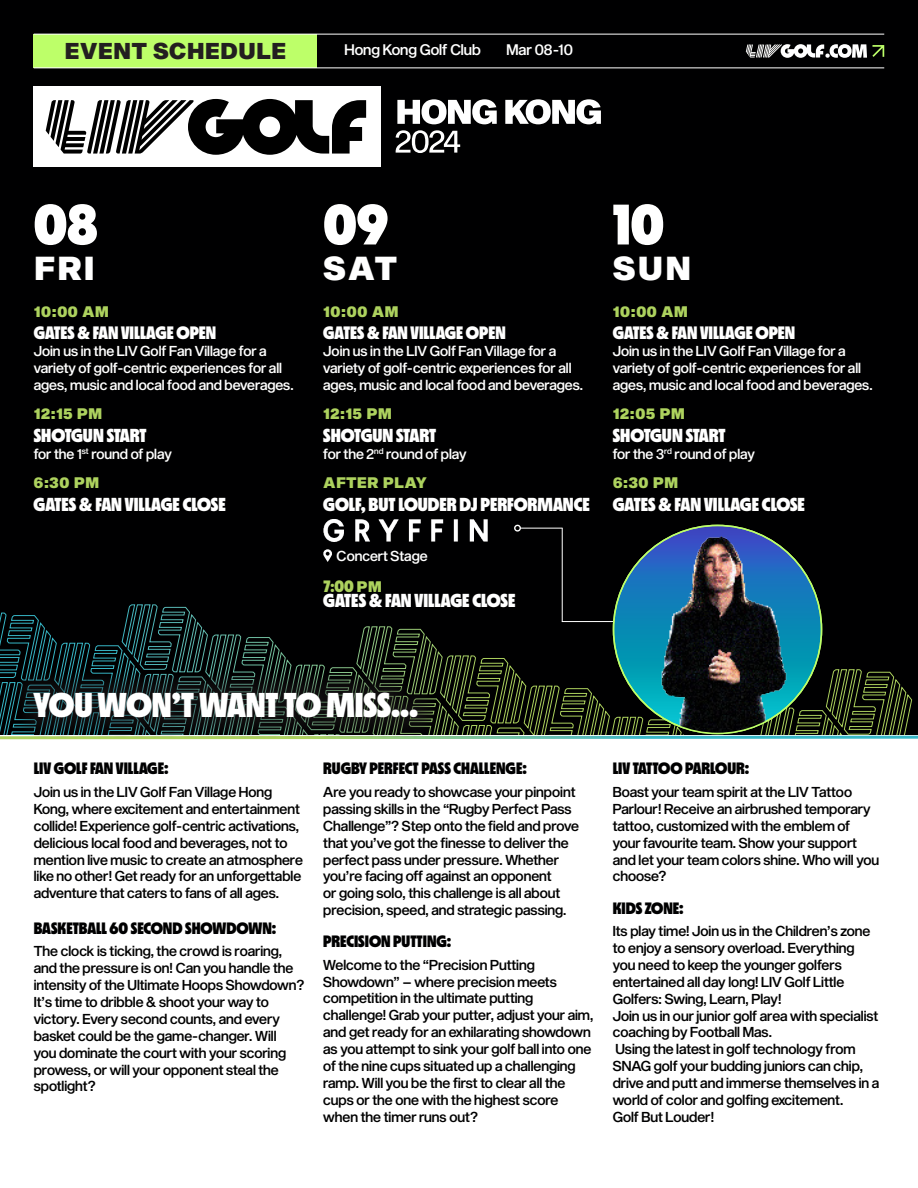
<style>
.page{position:relative;width:918px;height:1188px;background:#000001}
.page>*{position:absolute;margin:0;border:0;box-sizing:border-box;transform-origin:0 0}
.t1{font:900 57.15px "MD Nichrome";color:#fff}
.t2{font:900 34.5px "MD Nichrome";color:#fff}
.t3{font:900 32.55px "Sequel Sans";letter-spacing:.05em;color:#fff}
.t4{font:900 22.5px "Sequel Sans";color:#231f20}
.t5{font:900 18.75px "MD Nichrome";color:#fff}
.t6{font:900 18px "MD Nichrome";color:#fff}
.t7{font:900 16.5px "MD Nichrome";color:#000001}
.t8{font:900 16.5px "MD Nichrome";color:#add25e}
.t9{font:900 15px "Sequel Sans";color:#add25e}
.t10{font:500 15px "Sequel Sans Display";color:#fff}
.t11{font:500 14.1px/17px "Sequel Sans Display";color:#000001}
.t12{font:500 14.1px/17px "Sequel Sans Display";color:#fff}
.s1{font-size:15px}
.s2{font-family:"Sequel Sans";font-size:15px}
</style>
<div class="page">
<svg style="left:0;top:604px;width:913px;height:130px"></svg>
<div style="left:0;top:736px;width:918px;height:452px;background:#fff"></div>
<svg style="left:0;top:734px;width:918px;height:6px"></svg>
<svg style="left:13px;top:673px;width:425px;height:64px"></svg>
<div style="left:34px;top:34px;width:283px;height:34px;background:#bdff69"></div>
<hr style="left:34px;top:34px;width:850px;height:1px;background:#fff">
<hr style="left:34px;top:68px;width:850px;height:1px;background:#fff">
<svg style="left:746px;top:44px;width:138px;height:14px"></svg>
<svg style="left:323px;top:549px;width:9px;height:13px"></svg>
<div style="left:34px;top:86px;width:347px;height:81px;background:#fff"></div>
<svg style="left:46px;top:99px;width:320px;height:56px"></svg>
<svg style="left:397px;top:99px;width:100px;height:25px"></svg>
<svg style="left:505px;top:99px;width:96px;height:25px"></svg>
<svg style="left:396px;top:130px;width:64px;height:23px"></svg>
<hr style="left:520px;top:528px;width:43px;height:1px;background:#fff">
<div style="left:514px;top:525px;width:7px;height:7px;border:1px solid #fff;border-radius:50%"></div>
<hr style="left:562px;top:528px;width:1px;height:94px;background:#fff">
<hr style="left:562px;top:621px;width:58px;height:1px;background:#fff">
<img style="left:323px;top:519px;width:164px;height:22px">
<img style="left:614px;top:525px;width:208px;height:208px;border-radius:104px">
<img style="left:633px;top:528px;width:169px;height:205px">
<h3 class="t4" style="left:65px;top:35px;width:223px">EVENT SCHEDULE</h3>
<p class="t10" style="left:344px;top:39px;width:138px">Hong Kong Golf Club</p>
<p class="t10" style="left:506px;top:39px;width:68px">Mar 08-10</p>
<p class="t1" style="left:34px;top:190px;width:66px">08</p>
<p class="t1" style="left:323px;top:190px;width:66px">09</p>
<p class="t1" style="left:613px;top:190px;width:53px">10</p>
<p class="t3" style="left:34px;top:246px;width:63px">FRI</p>
<p class="t3" style="left:323px;top:246px;width:76px">SAT</p>
<p class="t3" style="left:613px;top:246px;width:80px">SUN</p>
<p class="t9" style="left:34px;top:301px;width:77px">10:00 AM</p>
<p class="t6" style="left:34px;top:322px;width:184px">GATES &amp; FAN VILLAGE OPEN</p>
<p class="t12" style="left:34px;top:343px;width:261px">Join us in the LIV Golf Fan Village for a variety of golf-centric experiences for all ages, music and local food and beverages.</p>
<p class="t9" style="left:323px;top:301px;width:77px">10:00 AM</p>
<p class="t6" style="left:323px;top:322px;width:184px">GATES &amp; FAN VILLAGE OPEN</p>
<p class="t12" style="left:323px;top:343px;width:261px">Join us in the LIV Golf Fan Village for a variety of golf-centric experiences for all ages, music and local food and beverages.</p>
<p class="t9" style="left:323px;top:403px;width:70px">12:15 PM</p>
<p class="t5" style="left:323px;top:424px;width:114px">SHOTGUN START</p>
<p class="t12" style="left:323px;top:446px;width:145px">for the 2<sup>nd</sup> round of play</p>
<p class="t9" style="left:613px;top:301px;width:77px">10:00 AM</p>
<p class="t6" style="left:613px;top:322px;width:184px">GATES &amp; FAN VILLAGE OPEN</p>
<p class="t12" style="left:613px;top:343px;width:261px">Join us in the LIV Golf Fan Village for a variety of golf-centric experiences for all ages, music and local food and beverages.</p>
<p class="t9" style="left:613px;top:403px;width:74px">12:05 PM</p>
<p class="t5" style="left:613px;top:424px;width:114px">SHOTGUN START</p>
<p class="t12" style="left:613px;top:446px;width:144px">for the 3<sup>rd</sup> round of play</p>
<p class="t9" style="left:34px;top:403px;width:70px">12:15 PM</p>
<p class="t5" style="left:34px;top:424px;width:114px">SHOTGUN START</p>
<p class="t12" style="left:34px;top:446px;width:140px">for the 1<sup>st</sup> round of play</p>
<p class="t9" style="left:34px;top:472px;width:67px">6:30 PM</p>
<p class="t5" style="left:34px;top:493px;width:194px">GATES &amp; FAN VILLAGE CLOSE</p>
<p class="t9" style="left:323px;top:472px;width:105px">AFTER PLAY</p>
<p class="t5" style="left:323px;top:493px;width:268px">GOLF, BUT LOUDER DJ PERFORMANCE</p>
<p class="t12" style="left:337px;top:548px;width:92px">Concert Stage</p>
<p class="t8" style="left:323px;top:576px;width:60px">7<span class="s1">:</span>00 <span class="s2">PM</span></p>
<p class="t5" style="left:323px;top:589px;width:194px">GATES &amp; FAN VILLAGE CLOSE</p>
<p class="t9" style="left:613px;top:472px;width:67px">6:30 PM</p>
<p class="t5" style="left:613px;top:493px;width:194px">GATES &amp; FAN VILLAGE CLOSE</p>
<p class="t2" style="left:34px;top:684px;width:386px">YOU WON’T WANT TO MISS...</p>
<p class="t7" style="left:34px;top:759px;width:136px">LIV GOLF FAN VILLAGE:</p>
<p class="t11" style="left:34px;top:784px;width:271px">Join us in the LIV Golf Fan Village Hong Kong, where excitement and entertainment collide! Experience golf-centric activations, delicious local food and beverages, not to mention live music to create an atmosphere like no other! Get ready for an unforgettable adventure that caters to fans of all ages.</p>
<p class="t7" style="left:34px;top:918px;width:244px">BASKETBALL 60 SECOND SHOWDOWN:</p>
<p class="t11" style="left:34px;top:943px;width:272px">The clock is ticking, the crowd is roaring, and the pressure is on! Can you handle the intensity of the Ultimate Hoops Showdown?<br>It’s time to dribble &amp; shoot your way to victory. Every second counts, and every basket could be the game-changer. Will<br>you dominate the court with your scoring prowess, or will your opponent steal the spotlight?</p>
<p class="t7" style="left:323px;top:759px;width:205px">RUGBY PERFECT PASS CHALLENGE:</p>
<p class="t11" style="left:323px;top:784px;width:257px">Are you ready to showcase your pinpoint passing skills in the “Rugby Perfect Pass Challenge”? Step onto the field and prove that you’ve got the finesse to deliver the perfect pass under pressure. Whether you’re facing off against an opponent<br>or going solo, this challenge is all about precision, speed, and strategic passing.</p>
<p class="t7" style="left:323px;top:931px;width:130px">PRECISION PUTTING:</p>
<p class="t11" style="left:323px;top:957px;width:272px">Welcome to the “Precision Putting Showdown” – where precision meets competition in the ultimate putting challenge! Grab your putter, adjust your aim, and get ready for an exhilarating showdown as you attempt to sink your golf ball into one of the nine cups situated up a challenging ramp. Will you be the first to clear all the cups or the one with the highest score when the timer runs out?</p>
<p class="t7" style="left:613px;top:759px;width:138px">LIV TATTOO PARLOUR:</p>
<p class="t11" style="left:613px;top:784px;width:268px">Boast your team spirit at the LIV Tattoo Parlour! Receive an airbrushed temporary tattoo, customized with the emblem of your favourite team. Show your support and let your team colors shine. Who will you choose?</p>
<p class="t7" style="left:613px;top:898px;width:72px">KIDS ZONE:</p>
<p class="t11" style="left:613px;top:923px;width:259px">Its play time! Join us in the Children’s zone to enjoy a sensory overload. Everything you need to keep the younger golfers entertained all day long! LIV Golf Little Golfers: Swing, Learn, Play!</p>
<p class="t11" style="left:613px;top:1008px;width:267px">Join us in our junior golf area with specialist coaching by Football Mas.</p>
<p class="t11" style="left:613px;top:1042px;width:268px">Using the latest in golf technology from SNAG golf your budding juniors can chip, drive and putt and immerse themselves in a world of color and golfing excitement.</p>
<p class="t11" style="left:613px;top:1109px;width:103px">Golf But Louder!</p>
</div>
